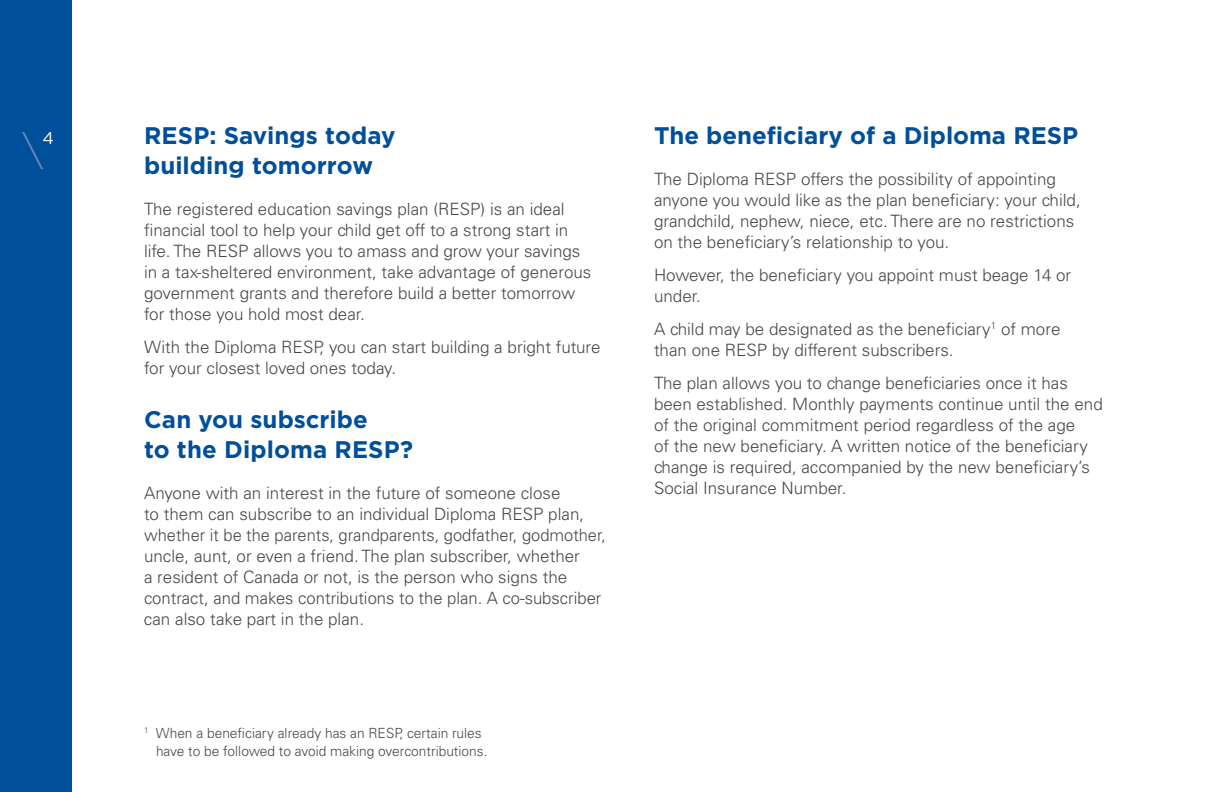
<style>
.page{position:relative;width:1224px;height:792px;background:#fff}
.page>*{position:absolute;margin:0;border:0;box-sizing:border-box;transform-origin:0 0}
.t1{font:300 40px "Gotham";color:#7287c0}
.t2{font:700 24px/30px "Gotham";color:#004f9a}
.t3{font:300 17px/21px "Univers";color:#474847}
.t4{font:17px "Gotham";color:#fff}
.t5{font:300 14px/18px "Univers";color:#474847}
</style>
<div class="page">
<div style="left:0;top:0;width:72px;height:792px;background:#004f9a"></div>
<h1 class="t1" style="left:23px;top:125px;width:21px">\</h1>
<p class="t4" style="left:43px;top:127px;width:13px">4</p>
<h2 class="t2" style="left:144px;top:120px;width:253px">RESP: Savings today building tomorrow</h2>
<p class="t3" style="left:144px;top:199px;width:449px">The registered education savings plan (RESP) is an ideal financial tool to help your child get off to a strong start in life. The RESP allows you to amass and grow your savings in a tax-sheltered environment, take advantage of generous government grants and therefore build a better tomorrow for those you hold most dear.</p>
<p class="t3" style="left:144px;top:337px;width:458px">With the Diploma RESP, you can start building a bright future for your closest loved ones today.</p>
<h2 class="t2" style="left:144px;top:404px;width:271px">Can you subscribe<br>to the Diploma RESP?</h2>
<p class="t3" style="left:144px;top:483px;width:464px">Anyone with an interest in the future of someone close<br>to them can subscribe to an individual Diploma RESP plan, whether it be the parents, grandparents, godfather, godmother, uncle, aunt, or even a friend. The plan subscriber, whether<br>a resident of Canada or not, is the person who signs the contract, and makes contributions to the plan. A co-subscriber can also take part in the plan.</p>
<p class="t5" style="left:156px;top:724px;width:333px;text-indent:-12px"><sup>1</sup> When a beneficiary already has an RESP, certain rules have to be followed to avoid making overcontributions.</p>
<h2 class="t2" style="left:654px;top:120px;width:426px">The beneficiary of a Diploma RESP</h2>
<p class="t3" style="left:654px;top:169px;width:428px">The Diploma RESP offers the possibility of appointing anyone you would like as the plan beneficiary: your child, grandchild, nephew, niece, etc. There are no restrictions on the beneficiary’s relationship to you.</p>
<p class="t3" style="left:654px;top:265px;width:419px">However, the beneficiary you appoint must beage 14 or under.</p>
<p class="t3" style="left:654px;top:319px;width:408px">A child may be designated as the beneficiary<sup>1</sup> of more than one RESP by different subscribers.</p>
<p class="t3" style="left:654px;top:373px;width:450px">The plan allows you to change beneficiaries once it has been established. Monthly payments continue until the end of the original commitment period regardless of the age<br>of the new beneficiary. A written notice of the beneficiary change is required, accompanied by the new beneficiary’s Social Insurance Number.</p>
</div>
